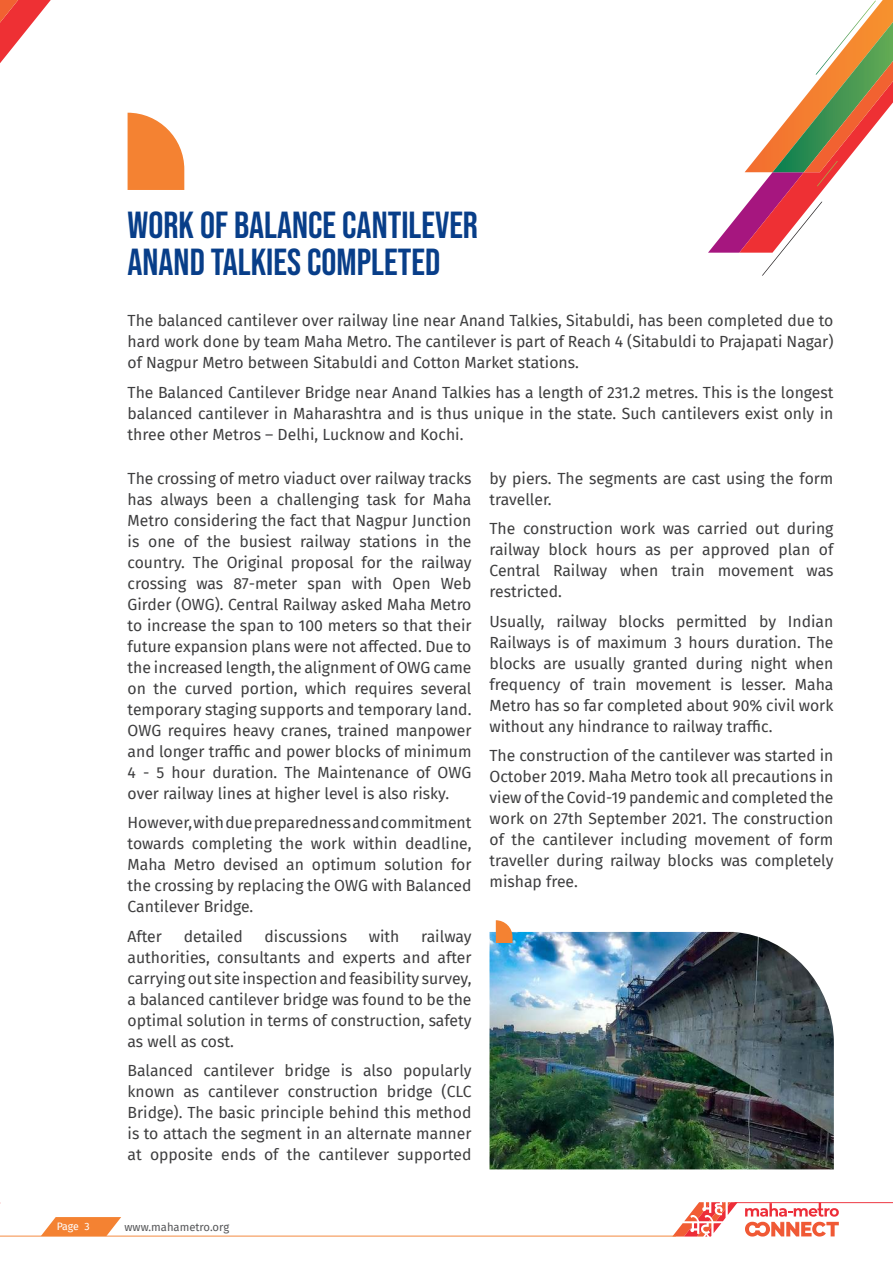
<style>
.page{position:relative;width:893px;height:1263px;background:#fff}
.page>*{position:absolute;margin:0;border:0;box-sizing:border-box;transform-origin:0 0}
.t1{font:37.5px/37.5px "Bebas Neue";color:#083e89}
.t2{font:15.75px/21px "Fira Sans";color:#3e3e3f;text-align:justify}
.t3{font:11.25px "Fira Sans";color:#57585a}
.t4{font:10.5px "Fira Sans";color:#fff}
</style>
<div class="page">
<svg style="left:673px;top:1202px;width:65px;height:34px"></svg>
<svg style="left:745px;top:1203px;width:94px;height:13px"></svg>
<svg style="left:745px;top:1222px;width:94px;height:14px"></svg>
<hr style="left:735px;top:1202px;width:158px;height:1px;background:#ed2d38">
<hr style="left:0;top:1235px;width:676px;height:1px;background:#f48232">
<svg style="left:41px;top:1217px;width:80px;height:19px"></svg>
<svg style="left:0;top:0;width:51px;height:63px"></svg>
<svg style="left:128px;top:113px;width:56px;height:77px;background:#f59551"></svg>
<img style="left:489px;top:932px;width:345px;height:237px">
<svg style="left:496px;top:920px;width:16px;height:23px"></svg>
<svg style="left:708px;top:0;width:185px;height:276px"></svg>
<h1 class="t1" style="left:128px;top:206px;width:352px">WORK OF BALANCE CANTILEVER<br>ANAND TALKIES COMPLETED</h1>
<p class="t2" style="left:128px;top:310px;width:707px">The balanced cantilever over railway line near Anand Talkies, Sitabuldi, has been completed due to hard work done by team Maha Metro. The cantilever is part of Reach 4 (Sitabuldi to Prajapati Nagar) of Nagpur Metro between Sitabuldi and Cotton Market stations.</p>
<p class="t2" style="left:128px;top:381px;width:707px">The Balanced Cantilever Bridge near Anand Talkies has a length of 231.2 metres. This is the longest balanced cantilever in Maharashtra and is thus unique in the state. Such cantilevers exist only in three other Metros – Delhi, Lucknow and Kochi.</p>
<p class="t2" style="left:128px;top:467px;width:345px">The crossing of metro viaduct over railway tracks has always been a challenging task for Maha Metro considering the fact that Nagpur Junction is one of the busiest railway stations in the country. The Original proposal for the railway crossing was 87-meter span with Open Web Girder (OWG). Central Railway asked Maha Metro to increase the span to 100 meters so that their future expansion plans were not affected. Due to the increased length, the alignment of OWG came on the curved portion, which requires several temporary staging supports and temporary land.<br>OWG requires heavy cranes, trained manpower and longer traffic and power blocks of minimum 4 - 5 hour duration. The Maintenance of OWG over railway lines at higher level is also risky.</p>
<p class="t2" style="left:128px;top:812px;width:345px">However, with due preparedness and commitment towards completing the work within deadline, Maha Metro devised an optimum solution for the crossing by replacing the OWG with Balanced Cantilever Bridge.</p>
<p class="t2" style="left:128px;top:925px;width:36px">After</p>
<p class="t2" style="left:184px;top:925px;width:61px">detailed</p>
<p class="t2" style="left:265px;top:925px;width:84px">discussions</p>
<p class="t2" style="left:369px;top:925px;width:32px">with</p>
<p class="t2" style="left:489px;top:467px;width:345px">by piers. The segments are cast using the form traveller.</p>
<p class="t2" style="left:489px;top:518px;width:345px">The construction work was carried out during railway block hours as per approved plan of Central Railway when train movement was restricted.</p>
<p class="t2" style="left:489px;top:610px;width:345px">Usually, railway blocks permitted by Indian Railways is of maximum 3 hours duration. The blocks are usually granted during night when frequency of train movement is lesser. Maha Metro has so far completed about 90% civil work without any hindrance to railway traffic.</p>
<p class="t2" style="left:489px;top:745px;width:345px">The construction of the cantilever was started in October 2019. Maha Metro took all precautions in view of the Covid-19 pandemic and completed the work on 27th September 2021. The construction of the cantilever including movement of form traveller during railway blocks was completely mishap free.</p>
<p class="t2" style="left:128px;top:925px;width:345px;text-indent:294px">railway authorities, consultants and experts and after carrying out site inspection and feasibility survey, a balanced cantilever bridge was found to be the optimal solution in terms of construction, safety as well as cost.</p>
<p class="t2" style="left:128px;top:1060px;width:345px">Balanced cantilever bridge is also popularly known as cantilever construction bridge (CLC Bridge). The basic principle behind this method is to attach the segment in an alternate manner at opposite ends of the cantilever supported</p>
<p class="t4" style="left:57px;top:1219px;width:34px">Page 3</p>
<p class="t3" style="left:125px;top:1218px;width:106px">www.mahametro.org</p>
</div>
